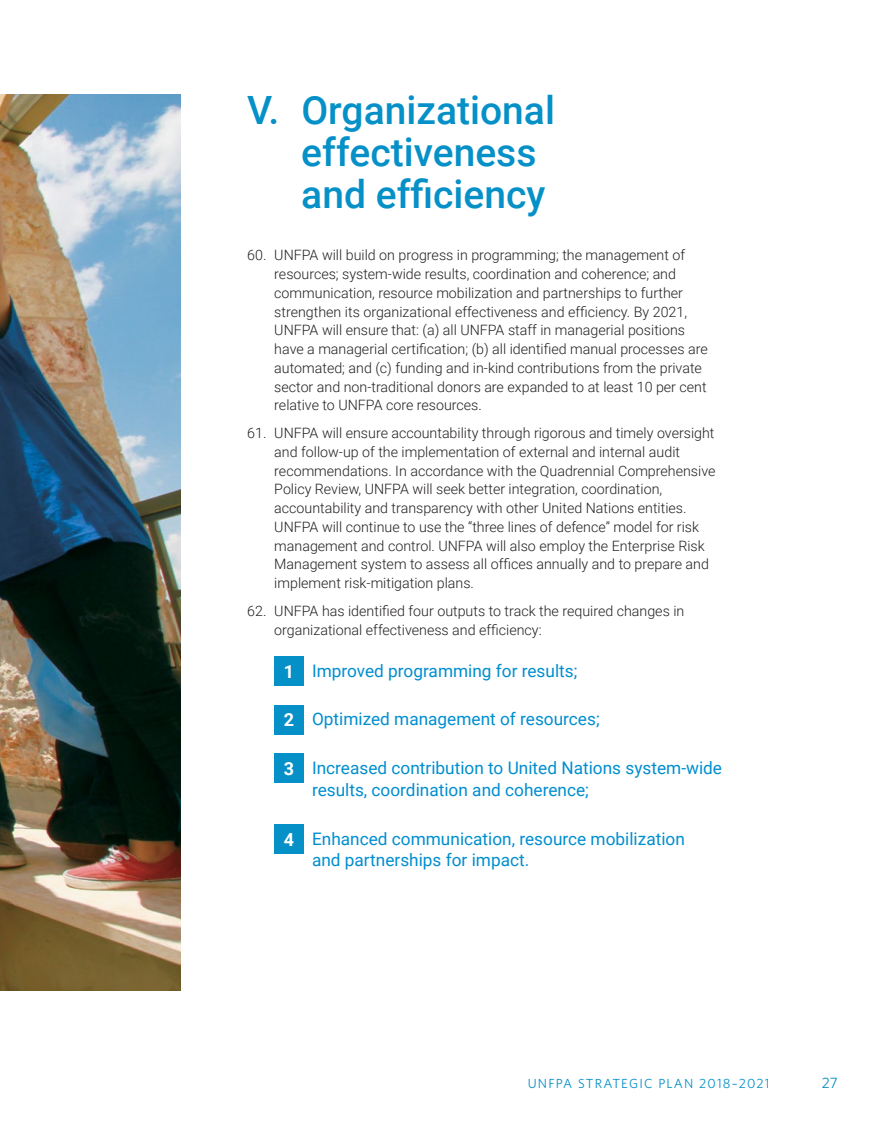
<style>
.page{position:relative;width:891px;height:1134px;background:#fff}
.page>*{position:absolute;margin:0;border:0;box-sizing:border-box;transform-origin:0 0}
.Chapter_Heading_1{font:500 39px/42px "Roboto";color:#0590c7}
.number-in-a-box{font:700 18px "Roboto";color:#fff}
.Num__a__para{font:17.25px/21.8px "Roboto";color:#008ecf}
.t1{font:300 14.25px/18.8px "Roboto";color:#231f20}
.t2{font:13.5px "UNFPA Text";color:#0590c7}
.t3{font:12px "UNFPA Text";letter-spacing:.1em;color:#0590c7}
</style>
<div class="page">
<img style="left:0;top:94px;width:180px;height:897px">
<div style="left:274px;top:656px;width:29px;height:30px;background:#0590c7"></div>
<div style="left:274px;top:705px;width:29px;height:29px;background:#0590c7"></div>
<div style="left:274px;top:754px;width:29px;height:29px;background:#0590c7"></div>
<div style="left:274px;top:824px;width:29px;height:30px;background:#0590c7"></div>
<p class="Chapter_Heading_1" style="left:301px;top:87px;width:255px;text-indent:-54px">V. Organizational effectiveness and efficiency</p>
<p class="t1" style="left:274px;top:245px;width:435px;text-indent:-27px">60. UNFPA will build on progress in programming; the management of resources; system-wide results, coordination and coherence; and communication, resource mobilization and partnerships to further strengthen its organizational effectiveness and efficiency. By 2021, UNFPA will ensure that: (a) all UNFPA staff in managerial positions have a managerial certification; (b) all identified manual processes are automated; and (c) funding and in-kind contributions from the private sector and non-traditional donors are expanded to at least 10 per cent relative to UNFPA core resources.</p>
<p class="t1" style="left:274px;top:423px;width:443px;text-indent:-27px">61. UNFPA will ensure accountability through rigorous and timely oversight and follow-up of the implementation of external and internal audit recommendations. In accordance with the Quadrennial Comprehensive Policy Review, UNFPA will seek better integration, coordination, accountability and transparency with other United Nations entities.<br>UNFPA will continue to use the “three lines of defence” model for risk management and control. UNFPA will also employ the Enterprise Risk Management system to assess all offices annually and to prepare and implement risk-mitigation plans.</p>
<p class="t1" style="left:274px;top:601px;width:412px;text-indent:-27px">62. UNFPA has identified four outputs to track the required changes in organizational effectiveness and efficiency:</p>
<p class="number-in-a-box" style="left:284px;top:659px;width:12px">1</p>
<p class="Num__a__para" style="left:312px;top:659px;width:267px">Improved programming for results;</p>
<p class="number-in-a-box" style="left:284px;top:707px;width:12px">2</p>
<p class="Num__a__para" style="left:312px;top:708px;width:289px">Optimized management of resources;</p>
<p class="number-in-a-box" style="left:284px;top:756px;width:12px">3</p>
<p class="Num__a__para" style="left:312px;top:756px;width:412px">Increased contribution to United Nations system-wide results, coordination and coherence;</p>
<p class="number-in-a-box" style="left:284px;top:827px;width:12px">4</p>
<p class="Num__a__para" style="left:312px;top:827px;width:374px">Enhanced communication, resource mobilization and partnerships for impact.</p>
<p class="t3" style="left:528px;top:1076px;width:243px">UNFPA STRATEGIC PLAN 2018–2021</p>
<p class="t2" style="left:822px;top:1074px;width:17px">27</p>
</div>
